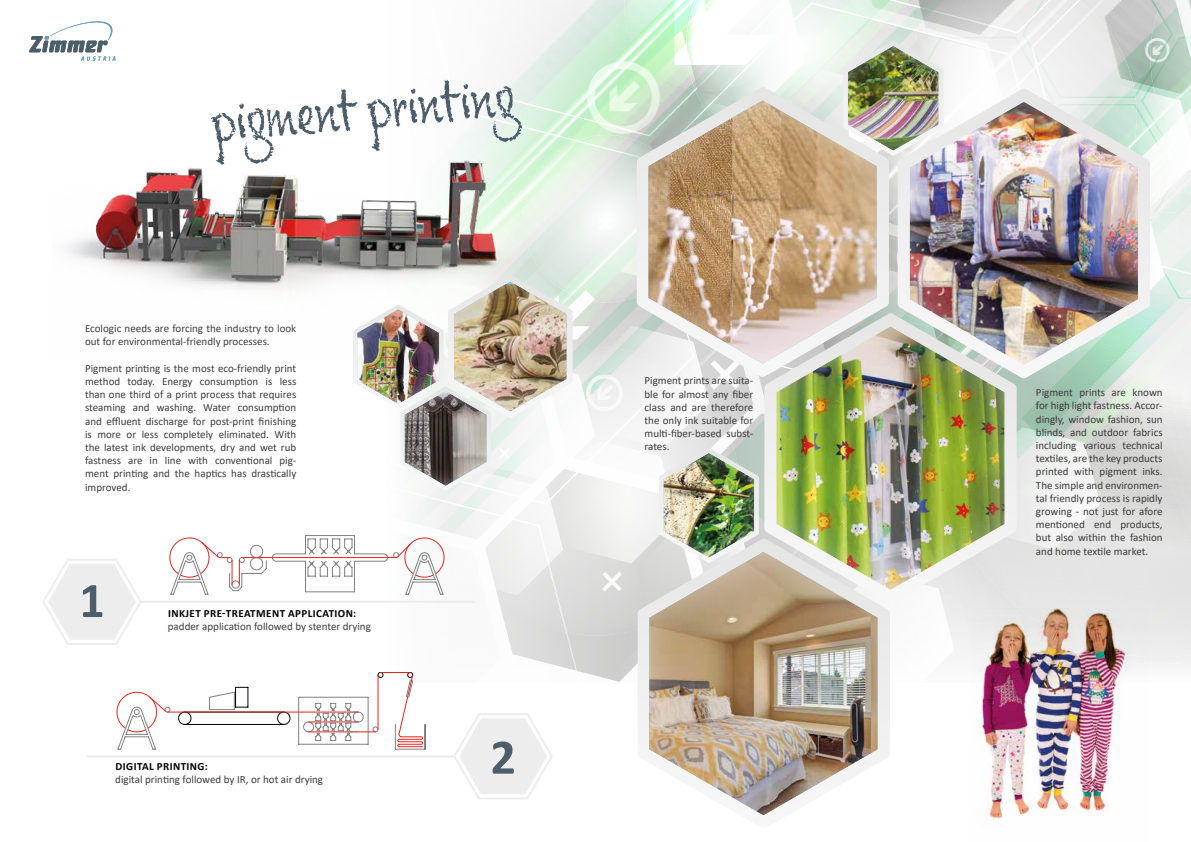
<style>
.page{position:relative;width:1191px;height:842px;background:#fff}
.page>*{position:absolute;margin:0;border:0;box-sizing:border-box;transform-origin:0 0}
.t1{font:60px "Chalky";color:#4d5e6b}
.t2{font:700 50px "Calibri";color:#4d5e6b}
.t3{font:11px/13.2px "Calibri";color:#3c3c3b;text-align:justify}
.t4{font:700 11px "Calibri";letter-spacing:.04em;color:#000}
</style>
<div class="page">
<img style="left:982px;top:801px;width:125px;height:22px">
<img style="left:28px;top:0;width:1163px;height:801px">
<div style="left:404px;top:390px;width:84px;height:96px;background:#fff;opacity:.4"></div>
<h1 class="t1" style="left:209px;top:86px;width:305px;rotate:-5deg">pigment printing</h1>
<p class="t3" style="left:85px;top:322px;width:213px">Ecologic needs are forcing the industry to look out for environmental-friendly processes.</p>
<p class="t3" style="left:85px;top:361px;width:213px">Pigment printing is the most eco-friendly print method today. Energy consumption is less than one third of a print process that requires steaming and washing. Water consumption and effluent discharge for post-print finishing is more or less completely eliminated. With the latest ink developments, dry and wet rub fastness are in line with conventional pig&shy;ment printing and the haptics has drastically improved.</p>
<h2 class="t2" style="left:79px;top:565px;width:27px">1</h2>
<p class="t4" style="left:168px;top:605px;width:190px">INKJET PRE-TREATMENT APPLICATION:</p>
<p class="t3" style="left:168px;top:619px;width:205px">padder application followed by stenter drying</p>
<p class="t4" style="left:116px;top:759px;width:94px">DIGITAL PRINTING:</p>
<p class="t3" style="left:115px;top:773px;width:209px">digital printing followed by IR, or hot air drying</p>
<h2 class="t2" style="left:490px;top:722px;width:27px">2</h2>
<p class="t3" style="left:644px;top:374px;width:110px">Pigment prints are suita&shy;ble for almost any fiber class and are therefore the only ink suitable for multi-fiber-based subst&shy;rates.</p>
<p class="t3" style="left:1036px;top:386px;width:128px">Pigment prints are known for high light fastness. Accor&shy;dingly, window fashion, sun blinds, and outdoor fabrics including various technical textiles, are the key products printed with pigment inks.<br>The simple and environmen&shy;tal friendly process is rapidly growing - not just for afore mentioned end products, but also within the fashion and home textile market.</p>
</div>
